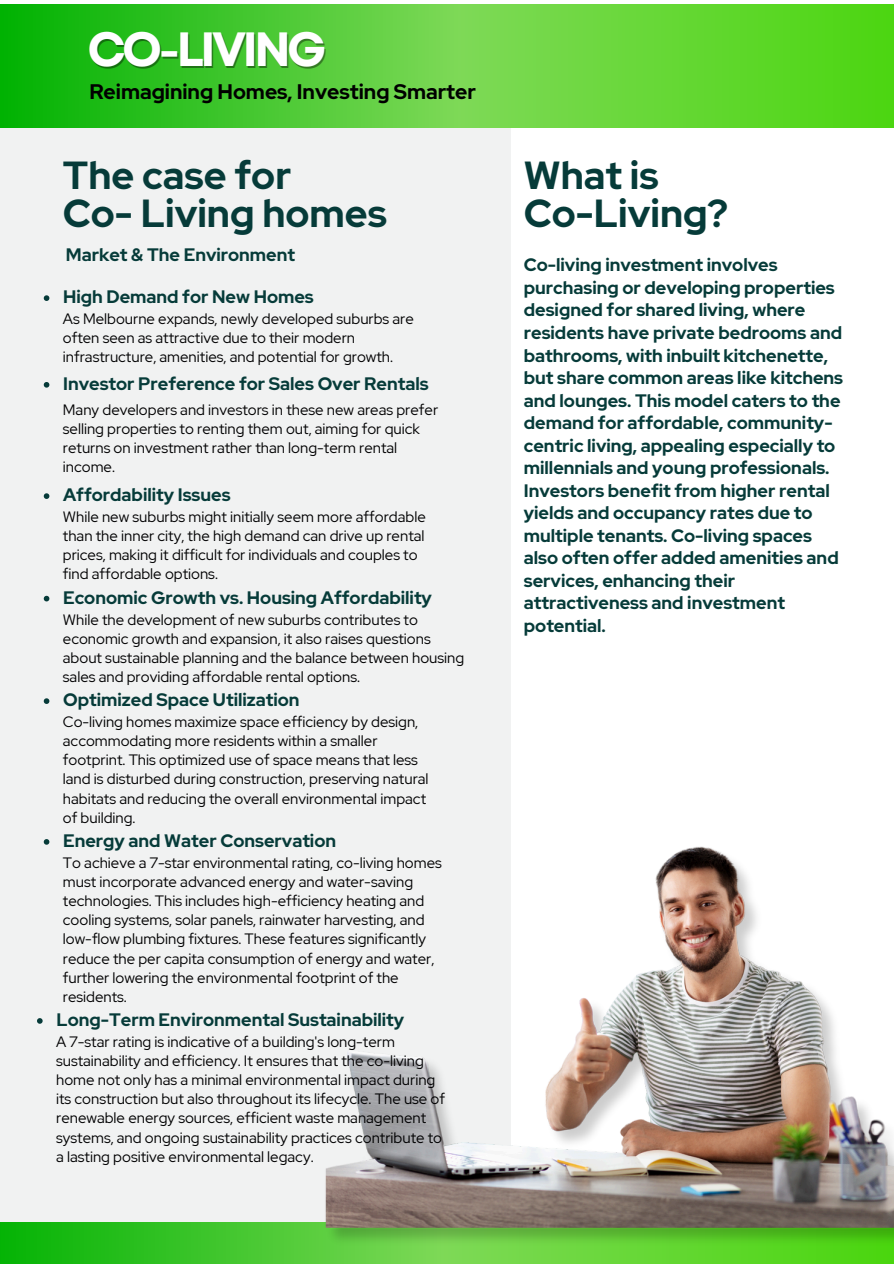
<style>
.page{position:relative;width:894px;height:1264px;background:#fff}
.page>*{position:absolute;margin:0;border:0;box-sizing:border-box;transform-origin:0 0}
.t1{font:700 48px "Garet";letter-spacing:-.08em;color:#fff}
.t2{font:700 39px/38.2px "Red Hat Display";color:#063b39}
.t3{font:700 21px "Red Hat Display";color:#000}
.t4{font:700 18px/22.5px "Red Hat Display";color:#063b39}
.t5{font:15px/19.2px "Red Hat Display";color:#000001}
</style>
<div class="page">
<div style="left:0;top:128px;width:511px;height:1094px;background:#f1f2f2"></div>
<svg style="left:0;top:1222px;width:893px;height:41px;background:#44c92a"></svg>
<svg style="left:0;top:5px;width:893px;height:123px;background:#51ce2f"></svg>
<img style="left:314px;top:846px;width:578px;height:403px">
<svg style="left:44px;top:295px;width:5px;height:6px"></svg>
<svg style="left:44px;top:382px;width:5px;height:5px"></svg>
<svg style="left:44px;top:493px;width:5px;height:6px"></svg>
<svg style="left:44px;top:596px;width:5px;height:5px"></svg>
<svg style="left:44px;top:698px;width:5px;height:6px"></svg>
<svg style="left:44px;top:839px;width:5px;height:5px"></svg>
<svg style="left:37px;top:1018px;width:6px;height:5px"></svg>
<h3 class="t1" style="left:87px;top:15px;width:240px">CO-LIVING</h3>
<p class="t3" style="left:89px;top:78px;width:388px">Reimagining Homes, Investing Smarter</p>
<p class="t2" style="left:63px;top:156px;width:325px">The case for<br>Co- Living homes</p>
<p class="t4" style="left:66px;top:243px;width:231px">Market &amp; The Environment</p>
<p class="t4" style="left:63px;top:285px;width:252px">High Demand for New Homes</p>
<p class="t5" style="left:63px;top:309px;width:352px">As Melbourne expands, newly developed suburbs are often seen as attractive due to their modern infrastructure, amenities, and potential for growth.</p>
<p class="t4" style="left:63px;top:372px;width:367px">Investor Preference for Sales Over Rentals</p>
<p class="t5" style="left:63px;top:400px;width:377px">Many developers and investors in these new areas prefer selling properties to renting them out, aiming for quick returns on investment rather than long-term rental income.</p>
<h2 class="t4" style="left:63px;top:483px;width:169px">Affordability Issues</h2>
<h2 class="t5" style="left:63px;top:507px;width:364px">While new suburbs might initially seem more affordable than the inner city, the high demand can drive up rental prices, making it difficult for individuals and couples to find affordable options.</h2>
<h4 class="t4" style="left:63px;top:586px;width:370px">Economic Growth vs. Housing Affordability</h4>
<p class="t5" style="left:63px;top:609px;width:403px">While the development of new suburbs contributes to economic growth and expansion, it also raises questions about sustainable planning and the balance between housing sales and providing affordable rental options.</p>
<p class="t4" style="left:63px;top:688px;width:238px">Optimized Space Utilization</p>
<p class="t5" style="left:63px;top:712px;width:367px">Co-living homes maximize space efficiency by design, accommodating more residents within a smaller footprint. This optimized use of space means that less land is disturbed during construction, preserving natural habitats and reducing the overall environmental impact of building.</p>
<p class="t4" style="left:63px;top:829px;width:274px">Energy and Water Conservation</p>
<p class="t5" style="left:63px;top:852px;width:380px">To achieve a 7-star environmental rating, co-living homes must incorporate advanced energy and water-saving technologies. This includes high-efficiency heating and cooling systems, solar panels, rainwater harvesting, and low-flow plumbing fixtures. These features significantly reduce the per capita consumption of energy and water, further lowering the environmental footprint of the residents.</p>
<p class="t4" style="left:56px;top:1008px;width:349px">Long-Term Environmental Sustainability</p>
<p class="t5" style="left:56px;top:1031px;width:390px">A 7-star rating is indicative of a building's long-term sustainability and efficiency. It ensures that the co-living home not only has a minimal environmental impact during its construction but also throughout its lifecycle. The use of renewable energy sources, efficient waste management systems, and ongoing sustainability practices contribute to a lasting positive environmental legacy.</p>
<p class="t2" style="left:523px;top:156px;width:206px">What is<br>Co-Living?</p>
<p class="t4" style="left:523px;top:254px;width:320px">Co-living investment involves purchasing or developing properties designed for shared living, where residents have private bedrooms and bathrooms, with inbuilt kitchenette, but share common areas like kitchens and lounges. This model caters to the demand for affordable, community&shy;centric living, appealing especially to millennials and young professionals.<br>Investors benefit from higher rental yields and occupancy rates due to multiple tenants. Co-living spaces also often offer added amenities and services, enhancing their attractiveness and investment potential.</p>
</div>
